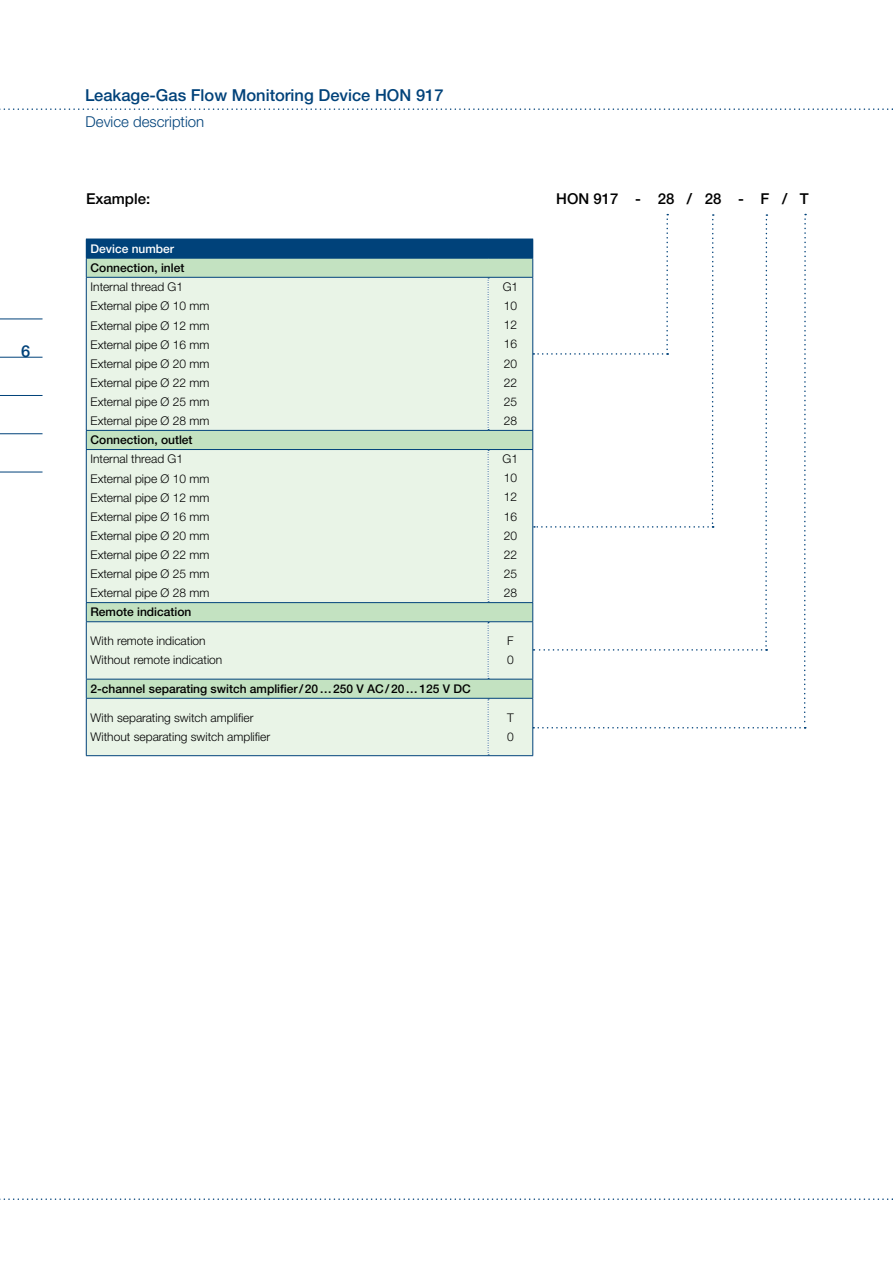
<style>
.page{position:relative;width:893px;height:1263px;background:#fff}
.page>*{position:absolute;margin:0;border:0;box-sizing:border-box;transform-origin:0 0}
.t1{font:500 16.5px "Helvetica Neue LTW1 G";color:#00427a}
.t2{font:500 15px "Helvetica Neue LTW1 G";color:#000}
.t3{font:300 15px "Helvetica Neue LTW1 G";color:#00427a}
.t4{font:300 12px/19.2px "Helvetica Neue LTW1 G";color:#000}
.t5{font:500 12px "Helvetica Neue LTW1 G";color:#000}
.t6{font:500 12px "Helvetica Neue LTW1 G";color:#fff}
</style>
<div class="page">
<hr style="left:0;top:319px;width:43px;height:1px;background:#00427a">
<hr style="left:0;top:357px;width:43px;height:1px;background:#00427a">
<hr style="left:0;top:395px;width:43px;height:1px;background:#00427a">
<hr style="left:0;top:433px;width:43px;height:1px;background:#00427a">
<hr style="left:0;top:472px;width:43px;height:1px;background:#00427a">
<svg style="left:0;top:108px;width:893px;height:2px"></svg>
<svg style="left:0;top:1198px;width:893px;height:2px"></svg>
<div style="left:86px;top:239px;width:447px;height:19px;background:#00427a"></div>
<div style="left:87px;top:259px;width:445px;height:18px;background:#c3e2c1"></div>
<svg style="left:87px;top:278px;width:445px;height:477px;background:#e4f1e2"></svg>
<hr style="left:86px;top:258px;width:402px;height:1px;background:#00427a">
<svg style="left:86px;top:258px;width:1px;height:19px"></svg>
<hr style="left:488px;top:258px;width:45px;height:1px;background:#00427a">
<hr style="left:86px;top:277px;width:402px;height:1px;background:#00427a">
<hr style="left:86px;top:278px;width:1px;height:152px;background:#00427a">
<hr style="left:488px;top:277px;width:45px;height:1px;background:#00427a">
<hr style="left:86px;top:430px;width:402px;height:1px;background:#00427a">
<svg style="left:86px;top:431px;width:1px;height:18px"></svg>
<hr style="left:488px;top:430px;width:45px;height:1px;background:#00427a">
<hr style="left:86px;top:449px;width:402px;height:1px;background:#00427a">
<hr style="left:86px;top:450px;width:1px;height:152px;background:#00427a">
<hr style="left:488px;top:449px;width:45px;height:1px;background:#00427a">
<hr style="left:86px;top:602px;width:402px;height:1px;background:#00427a">
<svg style="left:86px;top:603px;width:1px;height:18px"></svg>
<hr style="left:488px;top:602px;width:45px;height:1px;background:#00427a">
<hr style="left:86px;top:621px;width:402px;height:1px;background:#00427a">
<hr style="left:86px;top:622px;width:1px;height:57px;background:#00427a">
<hr style="left:488px;top:621px;width:45px;height:1px;background:#00427a">
<hr style="left:86px;top:679px;width:402px;height:1px;background:#00427a">
<svg style="left:86px;top:679px;width:1px;height:19px"></svg>
<hr style="left:488px;top:679px;width:45px;height:1px;background:#00427a">
<svg style="left:532px;top:214px;width:274px;height:514px"></svg>
<hr style="left:86px;top:698px;width:402px;height:1px;background:#00427a">
<hr style="left:86px;top:699px;width:1px;height:56px;background:#00427a">
<hr style="left:488px;top:698px;width:45px;height:1px;background:#00427a">
<hr style="left:532px;top:699px;width:1px;height:56px;background:#00427a">
<hr style="left:86px;top:755px;width:402px;height:1px;background:#00427a">
<hr style="left:488px;top:755px;width:45px;height:1px;background:#00427a">
<svg style="left:488px;top:278px;width:1px;height:152px"></svg>
<svg style="left:488px;top:450px;width:1px;height:152px"></svg>
<svg style="left:488px;top:622px;width:1px;height:57px"></svg>
<svg style="left:488px;top:699px;width:1px;height:56px"></svg>
<h1 class="t1" style="left:21px;top:341px;width:11px">6</h1>
<h1 class="t1" style="left:85px;top:85px;width:360px">Leakage-Gas Flow Monitoring Device HON 917</h1>
<p class="t3" style="left:86px;top:113px;width:120px">Device description</p>
<p class="t2" style="left:86px;top:190px;width:66px">Example:</p>
<p class="t6" style="left:91px;top:241px;width:85px">device number</p>
<p class="t5" style="left:91px;top:260px;width:95px">Connection, inlet</p>
<p class="t4" style="left:91px;top:277px;width:120px">Internal thread G1<br>External pipe Ø 10 mm<br>External pipe Ø 12 mm<br>External pipe Ø 16 mm<br>External pipe Ø 20 mm<br>External pipe Ø 22 mm<br>External pipe Ø 25 mm<br>External pipe Ø 28 mm</p>
<p class="t4" style="left:503px;top:277px;width:17px;text-align:justify">G1<br>10<br>12<br>16<br>20<br>22<br>25<br>28</p>
<p class="t5" style="left:91px;top:433px;width:104px">Connection, outlet</p>
<p class="t4" style="left:91px;top:450px;width:120px">Internal thread G1<br>External pipe Ø 10 mm<br>External pipe Ø 12 mm<br>External pipe Ø 16 mm<br>External pipe Ø 20 mm<br>External pipe Ø 22 mm<br>External pipe Ø 25 mm<br>External pipe Ø 28 mm</p>
<p class="t4" style="left:503px;top:449px;width:17px;text-align:justify">G1<br>10<br>12<br>16<br>20<br>22<br>25<br>28</p>
<p class="t5" style="left:91px;top:605px;width:102px">Remote indication</p>
<p class="t4" style="left:91px;top:631px;width:133px">With remote indication<br>Without remote indication</p>
<p class="t4" style="left:507px;top:631px;width:8px">F<br>0</p>
<p class="t5" style="left:91px;top:681px;width:372px">2-channel separating switch amplifier/20…250 V AC /20…125 V DC</p>
<p class="t4" style="left:91px;top:708px;width:181px">With separating switch amplifier<br>Without separating switch amplifier</p>
<p class="t4" style="left:507px;top:708px;width:8px">T<br>0</p>
<p class="t2" style="left:556px;top:190px;width:254px">HON 917 - 28 / 28 - F / T</p>
</div>
